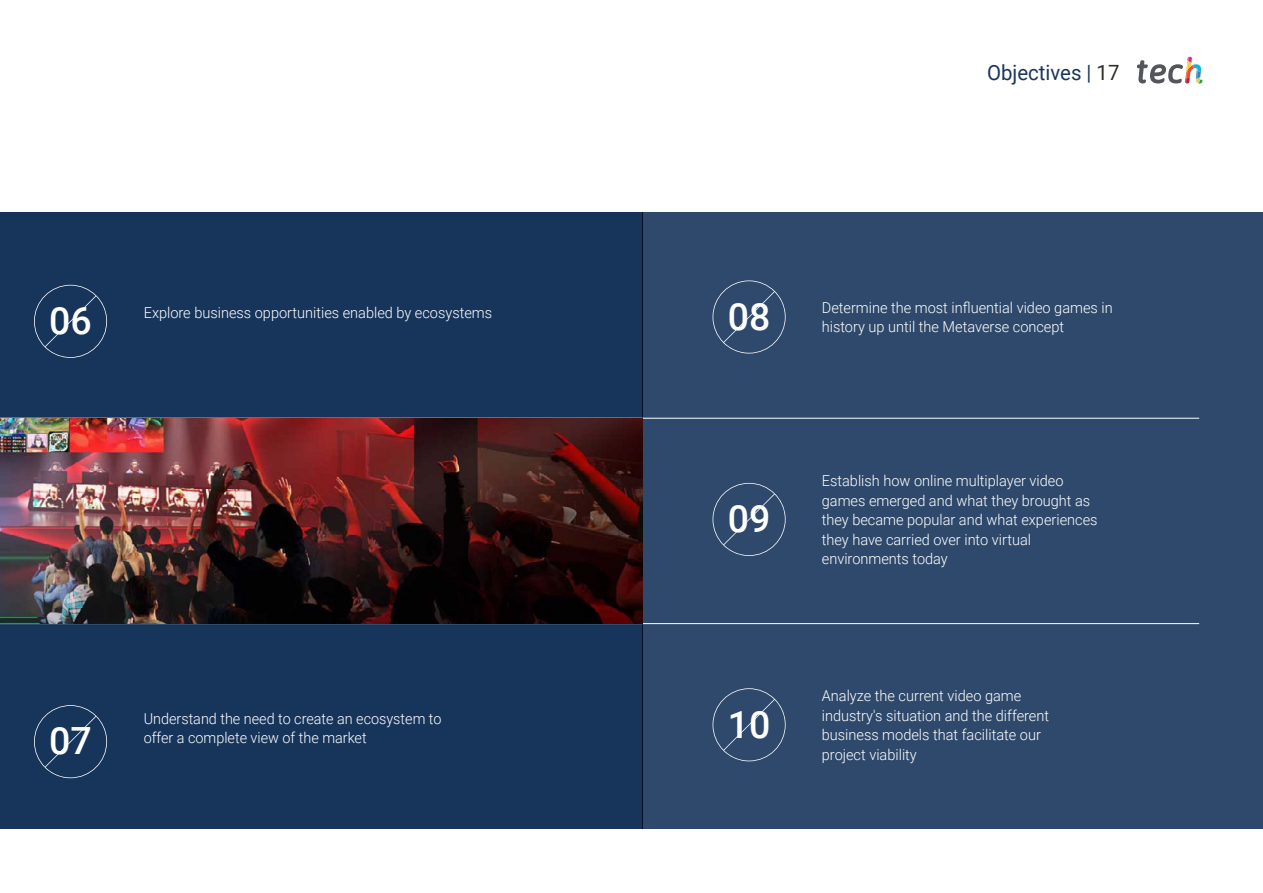
<style>
.page{position:relative;width:1263px;height:893px;background:#fff}
.page>*{position:absolute;margin:0;border:0;box-sizing:border-box;transform-origin:0 0}
.t1{font:500 37.5px "Roboto";color:#fff}
.t2{font:21px "Roboto";color:#1a355c}
.t3{font:300 15px/19.5px "Roboto";color:#fff}
.t4{font:300 15px/19.5px "Roboto";color:#fff;scale:.96 1}
.s1{color:#312e20}
</style>
<div class="page">
<svg style="left:1137px;top:57px;width:65px;height:27px"></svg>
<div style="left:0;top:623px;width:642px;height:206px;background:#17355b"></div>
<div style="left:0;top:213px;width:642px;height:205px;background:#17355b"></div>
<div style="left:642px;top:213px;width:621px;height:616px;background:#2e496b"></div>
<svg style="left:34px;top:285px;width:73px;height:73px"></svg>
<svg style="left:34px;top:705px;width:73px;height:73px"></svg>
<svg style="left:712px;top:280px;width:74px;height:73px"></svg>
<hr style="left:0;top:418px;width:1199px;height:1px;background:#fff">
<hr style="left:0;top:623px;width:1199px;height:1px;background:#fff">
<svg style="left:712px;top:483px;width:74px;height:73px"></svg>
<svg style="left:712px;top:688px;width:74px;height:73px"></svg>
<img style="left:0;top:418px;width:642px;height:205px">
<h2 class="t2" style="left:987px;top:57px;width:134px">Objectives | <span class="s1">17</span></h2>
<h1 class="t1" style="left:49px;top:294px;width:44px">06</h1>
<p class="t3" style="left:144px;top:302px;width:350px">Explore business opportunities enabled by ecosystems</p>
<p class="t3" style="left:822px;top:297px;width:292px">Determine the most influential video games in history up until the Metaverse concept</p>
<h1 class="t1" style="left:728px;top:290px;width:44px">08</h1>
<h1 class="t1" style="left:49px;top:715px;width:44px">07</h1>
<p class="t4" style="left:144px;top:708px;width:312px">Understand the need to create an ecosystem to offer a complete view of the market</p>
<h1 class="t1" style="left:728px;top:492px;width:44px">09</h1>
<h1 class="t1" style="left:728px;top:698px;width:44px">10</h1>
<p class="t3" style="left:822px;top:470px;width:277px">Establish how online multiplayer video games emerged and what they brought as they became popular and what experiences they have carried over into virtual environments today</p>
<p class="t3" style="left:822px;top:685px;width:229px">Analyze the current video game industry's situation and the different business models that facilitate our project viability</p>
</div>
